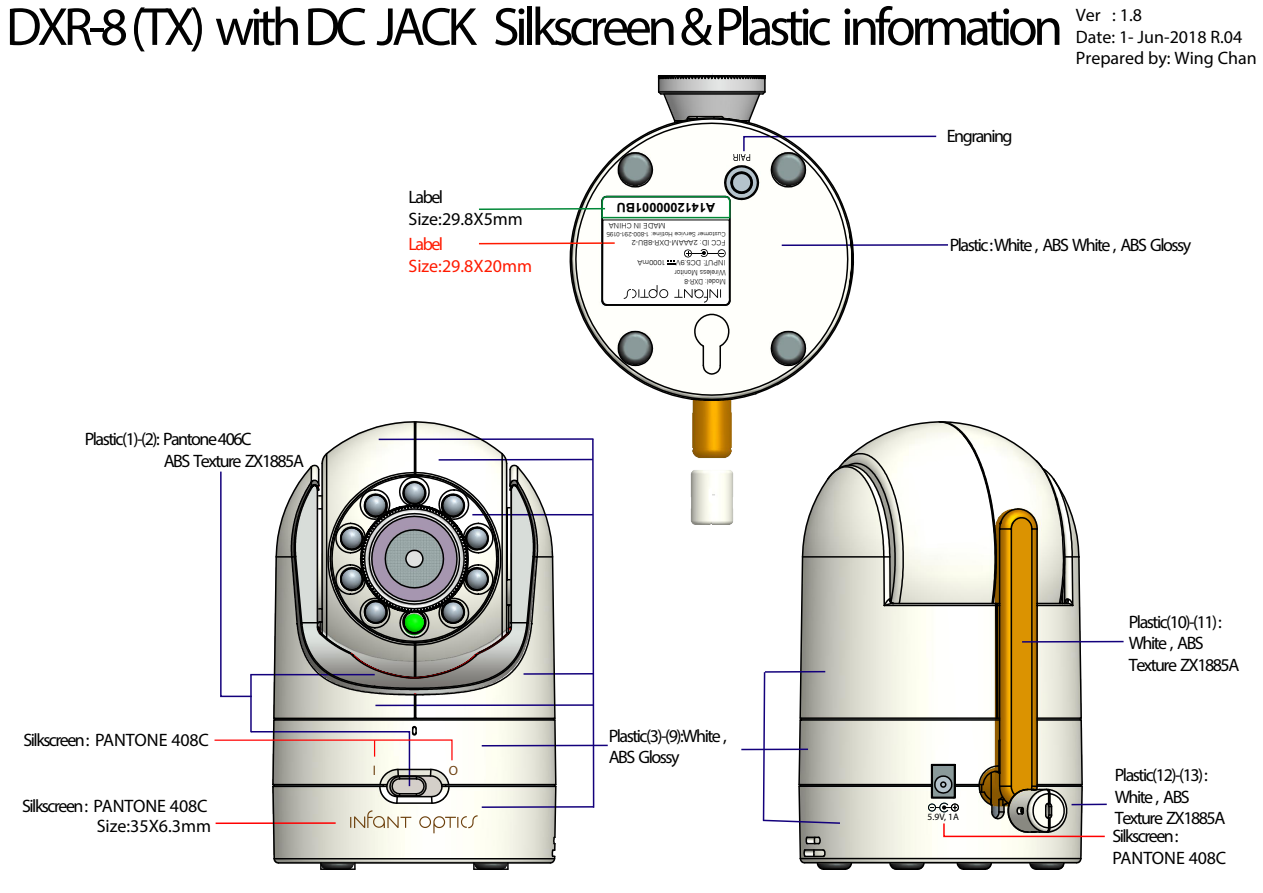
<style>
.page{position:relative;width:1263px;height:893px;background:#fff}
.page>*{position:absolute;margin:0;border:0;box-sizing:border-box;transform-origin:0 0}
.t1{font:54px "Myriad Pro";letter-spacing:-.085em;color:#010101}
.t2{font:18px/21.6px "Myriad Pro";letter-spacing:-.085em;color:#010101}
.t3{font:18px/21.6px "Myriad Pro";color:#010101}
.t4{font:18px/19.8px "Myriad Pro";letter-spacing:-.01em;color:#010101;text-align:right}
.t5{font:18px/21.6px "Myriad Pro";color:#ff1a00}
.t6{font:13.8px "Myriad Pro";color:#6d4111}
.t7{font:13.35px "Myriad Pro";color:#6d4111}
.t8{font:700 12.75px "Arial";color:#000}
.t9{font:9.6px "Myriad Pro";color:#000}
.t10{font:300 7.5px "Univers CE";color:#000}
.t11{font:300 7.5px/8.6px "Univers CE";color:#000;scale:.89 1}
.t12{font:300 6.45px "Univers CE";color:#000}
</style>
<div class="page">
<svg style="left:799px;top:613px;width:276px;height:257px"></svg>
<svg style="left:801px;top:586px;width:282px;height:274px"></svg>
<svg style="left:888px;top:861px;width:10px;height:9px"></svg>
<svg style="left:843px;top:861px;width:10px;height:9px"></svg>
<svg style="left:916px;top:861px;width:10px;height:9px"></svg>
<svg style="left:956px;top:861px;width:9px;height:9px"></svg>
<svg style="left:983px;top:861px;width:10px;height:9px"></svg>
<svg style="left:1028px;top:861px;width:10px;height:9px"></svg>
<svg style="left:1056px;top:861px;width:10px;height:9px"></svg>
<svg style="left:1075px;top:857px;width:7px;height:7px"></svg>
<svg style="left:997px;top:738px;width:4px;height:4px"></svg>
<svg style="left:799px;top:836px;width:28px;height:34px"></svg>
<svg style="left:801px;top:421px;width:279px;height:186px"></svg>
<div style="left:928px;top:804px;width:8px;height:7px;border:1px solid #000;border-radius:50%"></div>
<svg style="left:929px;top:764px;width:177px;height:74px"></svg>
<hr style="left:1022px;top:641px;width:101px;height:2px;background:#13007c">
<hr style="left:1071px;top:804px;width:36px;height:1px;background:#13007c">
<hr style="left:741px;top:748px;width:67px;height:2px;background:#13007c">
<hr style="left:482px;top:745px;width:126px;height:1px;background:#13007c">
<hr style="left:439px;top:459px;width:154px;height:2px;background:#13007c">
<hr style="left:482px;top:806px;width:112px;height:2px;background:#13007c">
<img style="left:570px;top:402px;width:283px;height:123px">
<svg style="left:591px;top:437px;width:4px;height:371px"></svg>
<hr style="left:379px;top:438px;width:214px;height:2px;background:#13007c">
<hr style="left:523px;top:673px;width:70px;height:2px;background:#13007c">
<hr style="left:375px;top:704px;width:219px;height:2px;background:#13007c">
<svg style="left:761px;top:671px;width:80px;height:154px"></svg>
<hr style="left:472px;top:514px;width:121px;height:1px;background:#13007c">
<hr style="left:782px;top:244px;width:166px;height:2px;background:#13007c">
<svg style="left:327px;top:421px;width:227px;height:31px"></svg>
<svg style="left:578px;top:124px;width:268px;height:273px"></svg>
<svg style="left:657px;top:74px;width:109px;height:50px"></svg>
<svg style="left:214px;top:452px;width:343px;height:413px"></svg>
<svg style="left:602px;top:307px;width:129px;height:440px"></svg>
<svg style="left:479px;top:135px;width:459px;height:172px"></svg>
<h1 class="t1" style="left:6px;top:-7px;width:1059px">DXR-8 (TX) with DC JACK Silkscreen &amp; Plastic information</h1>
<p class="t3" style="left:1076px;top:4px;width:182px">Ver : 1.8<br>Date: 1- Jun-2018 R.04<br>Prepared by: Wing Chan</p>
<p class="t2" style="left:947px;top:125px;width:67px">Engraning</p>
<p class="t2" style="left:164px;top:428px;width:142px;text-indent:-79px">Plastic(1)-(2): Pantone 406C<br>ABS Texture ZX1885A</p>
<p class="t3" style="left:408px;top:186px;width:116px">Label<br>Size:29.8X5mm</p>
<p class="t5" style="left:408px;top:233px;width:125px">Label<br>Size:29.8X20mm</p>
<p class="t8" style="left:715px;top:217px;width:100px;rotate:-180deg">A1412000001BU</p>
<p class="t10" style="left:665px;top:230px;width:58px;rotate:-180deg">MADE IN CHINA</p>
<p class="t10" style="left:665px;top:267px;width:30px;rotate:-180deg">1000mA</p>
<p class="t10" style="left:726px;top:267px;width:51px;rotate:-180deg">INPUT: DC5.9V</p>
<p class="t11" style="left:726px;top:285px;width:59px;rotate:-180deg">Model: DXR-8<br>Wireless Monitor</p>
<p class="t12" style="left:726px;top:238px;width:121px;rotate:-180deg">Customer Service Hotline: 1-800-29 10-1 9 5</p>
<p class="t10" style="left:726px;top:247px;width:95px;rotate:-180deg">FCC ID: 2AAAM-DXR-8BU-2</p>
<p class="t2" style="left:24px;top:729px;width:187px">Silkscreen : PANTONE 408C</p>
<p class="t4" style="left:22px;top:796px;width:191px">Silkscreen : PANTONE 408C<br>Size:35X6.3mm</p>
<p class="t6" style="left:373px;top:762px;width:5px">I</p>
<p class="t7" style="left:449px;top:762px;width:11px">O</p>
<p class="t2" style="left:609px;top:724px;width:120px">Plastic(3)-(9):White ,<br>ABS Glossy</p>
<p class="t2" style="left:950px;top:234px;width:243px">Plastic :White , ABS White , ABS Glossy</p>
<p class="t9" style="left:927px;top:811px;width:33px">5.9V, 1A</p>
<p class="t2" style="left:1129px;top:610px;width:112px">Plastic(10)-(11) :<br>White , ABS<br>Texture ZX1885A</p>
<p class="t2" style="left:1115px;top:764px;width:112px">Plastic(12)-(13) :<br>White , ABS<br>Texture ZX1885A</p>
<p class="t2" style="left:1112px;top:825px;width:115px">Silkscreen :<br>PANTONE 408C</p>
</div>
